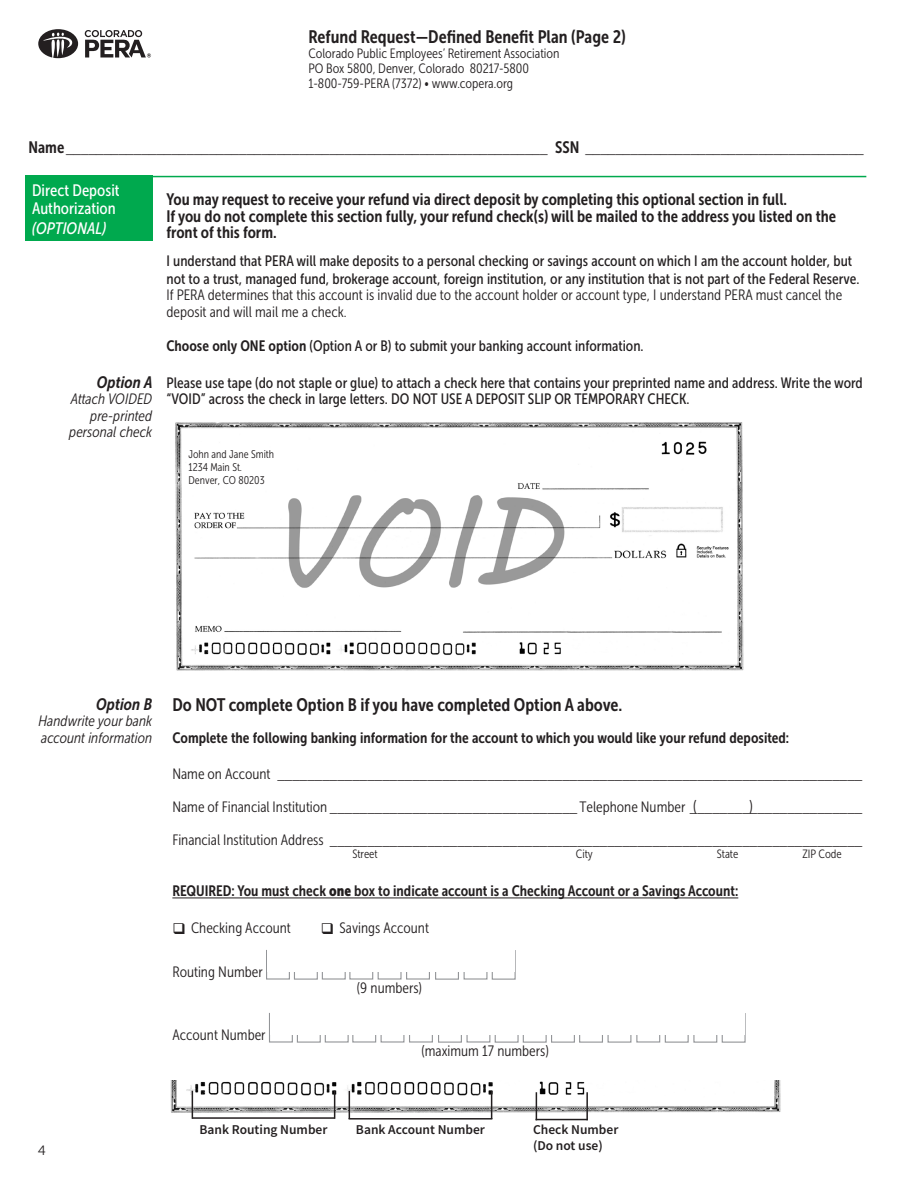
<style>
.page{position:relative;width:918px;height:1188px;background:#fff}
.page>*{position:absolute;margin:0;border:0;box-sizing:border-box;transform-origin:0 0}
.Form_Title_Additiona{font:18px "Museo Sans Cond 700";color:#231f20}
.Body_Copy{font:16.5px/16.5px "Museo Sans Cond 700";color:#231f20}
.t1{font:16.5px "Arial Narrow";color:#231f20}
.BlackBoxText{font:16.5px/18px "Museo Sans Cond 500";color:#fff}
.Form_sidebar{font:italic 16.5px "Museo Sans Cond 700";color:#231f20}
.BlackBoxText-2{font:italic 16.5px "Museo Sans Cond 500";color:#fff}
.t2{font:16.5px "Museo Sans Cond 300";color:#231f20}
.Form_Body_Copy{font:15px/18px "Museo Sans Cond 500";color:#231f20}
.t3{font:15px "Minion Pro";color:#231f20}
.Form_Body_Copy-2{font:15px/16.5px "Museo Sans Cond 300";color:#231f20}
.t4{font:15px "Museo Sans Cond 700";color:#231f20}
.Form_sidebar-2{font:italic 15px/16.5px "Museo Sans Cond 300";color:#231f20;text-align:right}
.Form_Contact_Info{font:13.5px "Museo Sans Cond 300";color:#231f20}
.Body_Copy-2{font:600 13.5px/16.2px "Source Sans Pro";color:#231f20}
.t5{font:13.5px "Museo Sans 300";color:#231f20}
.t6{font:12px "Museo Sans Cond 300";color:#231f20}
.t7{font:11.25px/13.4px "Museo Sans Cond 300";color:#231f20}
.s1{font-family:"Museo Sans Cond 700"}
.s2{font-family:"Museo Sans Cond 300"}
.s3{font-family:"Museo Sans Cond 900"}
</style>
<div class="page">
<svg style="left:38px;top:29px;width:40px;height:29px"></svg>
<svg style="left:85px;top:30px;width:66px;height:28px"></svg>
<img style="left:175px;top:422px;width:569px;height:249px">
<div style="left:26px;top:176px;width:127px;height:65px;background:#00a94e"></div>
<hr style="left:26px;top:176px;width:840px;height:1px;background:#00a94e">
<hr style="left:172px;top:898px;width:566px;height:1px;background:#231f20">
<div style="left:266px;top:950px;width:24px;height:30px;border:1px solid #939598"></div>
<div style="left:294px;top:950px;width:24px;height:30px;border:1px solid #939598"></div>
<div style="left:322px;top:950px;width:24px;height:30px;border:1px solid #939598"></div>
<div style="left:349px;top:950px;width:24px;height:30px;border:1px solid #939598"></div>
<div style="left:378px;top:950px;width:24px;height:30px;border:1px solid #939598"></div>
<div style="left:406px;top:950px;width:24px;height:30px;border:1px solid #939598"></div>
<div style="left:435px;top:950px;width:24px;height:30px;border:1px solid #939598"></div>
<div style="left:464px;top:950px;width:23px;height:30px;border:1px solid #939598"></div>
<div style="left:492px;top:950px;width:24px;height:30px;border:1px solid #939598"></div>
<div style="left:267px;top:949px;width:248px;height:22px;background:#fff"></div>
<div style="left:269px;top:1013px;width:24px;height:30px;border:1px solid #939598"></div>
<div style="left:297px;top:1013px;width:24px;height:30px;border:1px solid #939598"></div>
<div style="left:325px;top:1013px;width:24px;height:30px;border:1px solid #939598"></div>
<div style="left:352px;top:1013px;width:24px;height:30px;border:1px solid #939598"></div>
<div style="left:381px;top:1013px;width:23px;height:30px;border:1px solid #939598"></div>
<div style="left:409px;top:1013px;width:24px;height:30px;border:1px solid #939598"></div>
<div style="left:438px;top:1013px;width:24px;height:30px;border:1px solid #939598"></div>
<div style="left:466px;top:1013px;width:24px;height:30px;border:1px solid #939598"></div>
<div style="left:495px;top:1013px;width:24px;height:30px;border:1px solid #939598"></div>
<div style="left:523px;top:1013px;width:24px;height:30px;border:1px solid #939598"></div>
<div style="left:551px;top:1013px;width:24px;height:30px;border:1px solid #939598"></div>
<div style="left:579px;top:1013px;width:24px;height:30px;border:1px solid #939598"></div>
<div style="left:608px;top:1013px;width:23px;height:30px;border:1px solid #939598"></div>
<div style="left:636px;top:1013px;width:24px;height:30px;border:1px solid #939598"></div>
<div style="left:665px;top:1013px;width:24px;height:30px;border:1px solid #939598"></div>
<div style="left:693px;top:1013px;width:24px;height:30px;border:1px solid #939598"></div>
<div style="left:722px;top:1013px;width:24px;height:30px;border:1px solid #939598"></div>
<div style="left:270px;top:1009px;width:474px;height:25px;background:#fff"></div>
<img style="left:170px;top:1080px;width:611px;height:41px">
<hr style="left:192px;top:1117px;width:143px;height:2px;background:#231f20">
<svg style="left:192px;top:1091px;width:1px;height:28px"></svg>
<svg style="left:334px;top:1091px;width:1px;height:28px"></svg>
<hr style="left:349px;top:1118px;width:143px;height:2px;background:#231f20">
<svg style="left:349px;top:1091px;width:1px;height:27px"></svg>
<svg style="left:491px;top:1091px;width:1px;height:27px"></svg>
<hr style="left:536px;top:1119px;width:52px;height:1px;background:#231f20">
<svg style="left:536px;top:1092px;width:1px;height:27px"></svg>
<hr style="left:586px;top:1092px;width:2px;height:28px;background:#231f20">
<p class="Form_Title_Additiona" style="left:308px;top:27px;width:319px">Refund Request—Defined Benefit Plan (Page 2)</p>
<p class="Form_Contact_Info" style="left:308px;top:46px;width:253px">Colorado Public Employees’ Retirement Association</p>
<p class="Form_Contact_Info" style="left:308px;top:61px;width:222px">PO Box 5800, Denver, Colorado 80217-5800</p>
<p class="Form_Contact_Info" style="left:308px;top:76px;width:206px">1-800-759-PERA (7372) • www.copera.org</p>
<p class="t1" style="left:28px;top:135px;width:837px"><span class="s1">Name</span>________________________________________________________________ <span class="s1">SSN</span> _____________________________________</p>
<p class="Body_Copy" style="left:166px;top:191px;width:671px">You may request to receive your refund via direct deposit by completing this optional section in full.<br>If you do not complete this section fully, your refund check(s) will be mailed to the address you listed on the front of this form.</p>
<p class="Form_Body_Copy" style="left:166px;top:252px;width:694px">I understand that PERA will make deposits to a personal checking or savings account on which I am the account holder, but not to a trust, managed fund, brokerage account, foreign institution, or any institution that is not part of the Federal Reserve.</p>
<p class="Form_Body_Copy-2" style="left:166px;top:287px;width:677px">If PERA determines that this account is invalid due to the account holder or account type, I understand PERA must cancel the deposit and will mail me a check.</p>
<p class="Form_Body_Copy" style="left:166px;top:337px;width:479px"><span class="s1">Choose only ONE option</span> (Option A or B) to submit your banking account information.</p>
<p class="Form_Body_Copy" style="left:166px;top:374px;width:698px;line-height:16.5px">Please use tape (do not staple or glue) to attach a check here that contains your preprinted name and address. Write the word “VOID” across the check in large letters. DO NOT USE A DEPOSIT SLIP OR TEMPORARY CHECK.</p>
<h2 class="BlackBoxText" style="left:32px;top:181px;width:89px">Direct Deposit<br>Authorization</h2>
<h2 class="BlackBoxText-2" style="left:32px;top:219px;width:76px">(OPTIONAL)</h2>
<p class="Form_sidebar" style="left:97px;top:373px;width:57px">Option A</p>
<p class="Form_sidebar-2" style="left:69px;top:391px;width:84px">Attach VOIDED pre-printed personal check</p>
<p class="t7" style="left:189px;top:447px;width:87px">John and Jane Smith<br>1234 Main St.<br>Denver, CO 80203</p>
<p class="Form_sidebar" style="left:96px;top:695px;width:57px">Option B</p>
<p class="Form_sidebar-2" style="left:39px;top:713px;width:115px;text-align:left">Handwrite your bank account information</p>
<p class="Form_Title_Additiona" style="left:172px;top:695px;width:452px">Do NOT complete Option B if you have completed Option A above.</p>
<p class="t4" style="left:172px;top:729px;width:618px">Complete the following banking information for the account to which you would like your refund deposited:</p>
<p class="t3" style="left:172px;top:765px;width:691px"><span class="s2">Name on Account</span> ______________________________________________________________________________</p>
<p class="t3" style="left:172px;top:797px;width:692px"><span class="s2">Name of Financial Institution</span> _________________________________ <span class="s2">Telephone Number</span> _______________________</p>
<p class="t3" style="left:172px;top:830px;width:691px"><span class="s2">Financial Institution Address</span> _______________________________________________________________________</p>
<p class="t6" style="left:352px;top:848px;width:27px">Street</p>
<p class="t6" style="left:576px;top:848px;width:19px">City</p>
<p class="t6" style="left:717px;top:848px;width:23px">State</p>
<p class="t6" style="left:802px;top:848px;width:41px">ZIP Code</p>
<p class="t4" style="left:172px;top:883px;width:567px">REQUIRED: You must check <span class="s3">one</span> box to indicate account is a Checking Account or a Savings Account:</p>
<p class="Form_Body_Copy-2" style="left:191px;top:920px;width:101px">Checking Account</p>
<p class="Form_Body_Copy-2" style="left:340px;top:920px;width:91px">Savings Account</p>
<p class="Form_Body_Copy-2" style="left:172px;top:963px;width:92px">Routing Number</p>
<p class="Form_Body_Copy-2" style="left:357px;top:980px;width:67px">(9 numbers)</p>
<p class="Form_Body_Copy-2" style="left:172px;top:1026px;width:95px">Account Number</p>
<p class="Form_Body_Copy-2" style="left:421px;top:1043px;width:129px">(maximum 17 numbers)</p>
<p class="t2" style="left:693px;top:797px;width:5px">(</p>
<p class="t2" style="left:749px;top:797px;width:5px">)</p>
<p class="t5" style="left:38px;top:1144px;width:10px">4</p>
<p class="Body_Copy-2" style="left:199px;top:1121px;width:130px">Bank Routing Number</p>
<p class="Body_Copy-2" style="left:533px;top:1121px;width:87px">Check Number (Do not use)</p>
<p class="Body_Copy-2" style="left:356px;top:1121px;width:130px">Bank Account Number</p>
</div>
